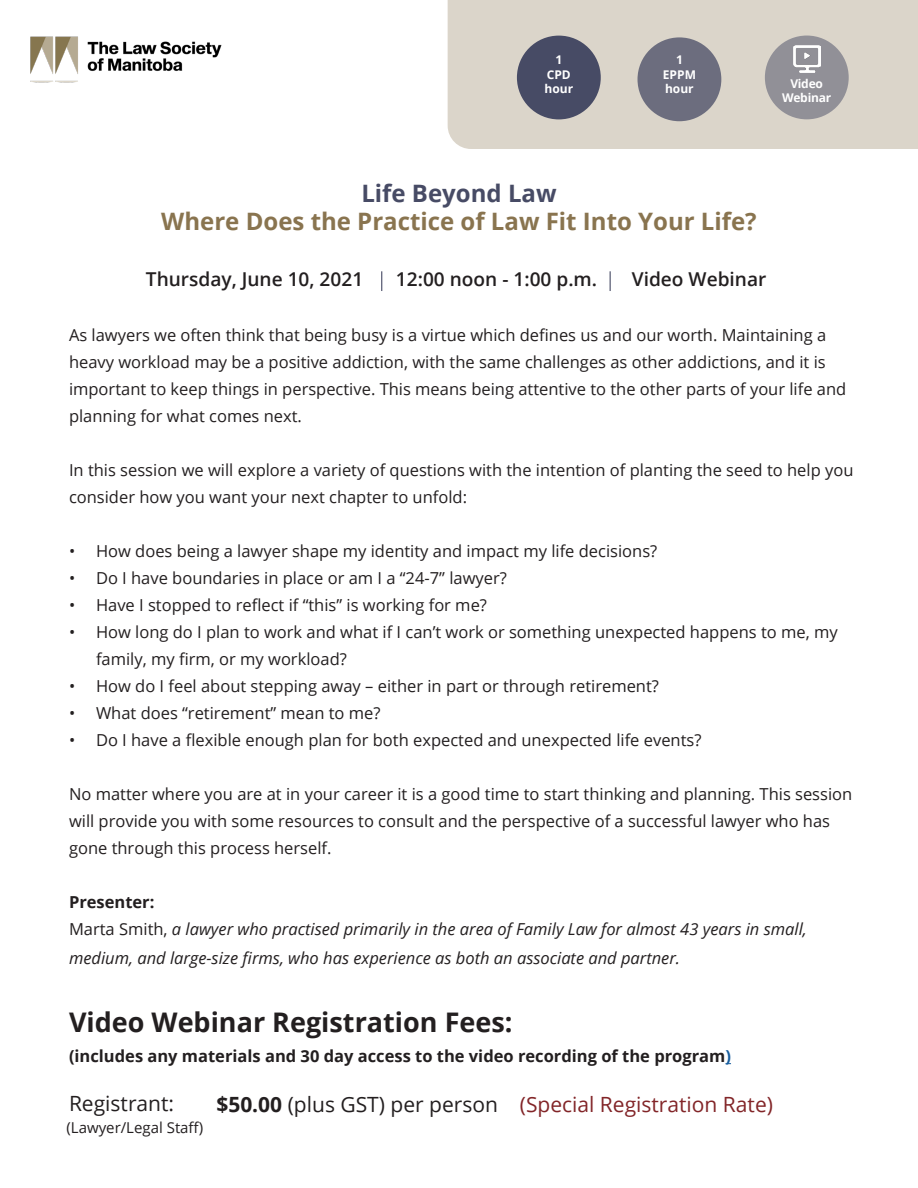
<style>
.page{position:relative;width:918px;height:1188px;background:#fff}
.page>*{position:absolute;margin:0;border:0;box-sizing:border-box;transform-origin:0 0}
.t1{font:700 27px "Open Sans";color:#231f20}
.t2{font:700 24px/28.5px "Open Sans";color:#89744f;text-align:center}
.t3{font:21px "Open Sans";color:#822528}
.t4{font:21px "Open Sans";color:#231f20}
.t5{font:600 19.05px "Open Sans";color:#231f20}
.t6{font:16.5px/27px "Open Sans";color:#231f20}
.t7{font:italic 16.5px/27px "Open Sans";color:#231f20}
.t8{font:700 16.5px "Open Sans";color:#231f20}
.t9{font:15px "Open Sans";color:#231f20}
.t10{font:700 12px "Open Sans";color:#fff}
.t11{font:700 12px "Open Sans";letter-spacing:-.02em;color:#fff}
.s1{color:#474b65}
.s2{font-weight:700;font-style:normal}
.s3{font-style:normal}
.s4{color:#175d9e}
.s5{font-weight:700;color:#231f20}
.s6{color:#231f20}
</style>
<div class="page">
<img style="left:30px;top:36px;width:192px;height:47px">
<svg style="left:381px;top:271px;width:1px;height:20px"></svg>
<svg style="left:610px;top:271px;width:1px;height:20px"></svg>
<div style="left:448px;top:0;width:470px;height:149px;background:#dbd5ca"></div>
<div style="left:517px;top:36px;width:84px;height:83px;background:#474b65;border-radius:50%"></div>
<div style="left:638px;top:37px;width:83px;height:84px;background:#6c6d7e;border-radius:50%"></div>
<div style="left:765px;top:36px;width:84px;height:83px;background:#919097;border-radius:50%"></div>
<img style="left:793px;top:46px;width:27px;height:27px">
<p class="t10" style="left:555px;top:52px;width:8px">1</p>
<p class="t10" style="left:547px;top:66px;width:26px">CPD</p>
<p class="t10" style="left:545px;top:80px;width:30px">hour</p>
<p class="t10" style="left:676px;top:52px;width:8px">1</p>
<p class="t10" style="left:663px;top:66px;width:35px">EPPM</p>
<p class="t10" style="left:665px;top:80px;width:30px">hour</p>
<p class="t10" style="left:790px;top:75px;width:34px">Video</p>
<p class="t11" style="left:782px;top:90px;width:51px">Webinar</p>
<p class="t2" style="left:161px;top:178px;width:597px"><span class="s1">Life Beyond Law<br></span>Where Does the Practice of Law Fit Into Your Life?</p>
<p class="t5" style="left:146px;top:266px;width:219px">Thursday, June 10, 2021</p>
<p class="t5" style="left:396px;top:266px;width:203px">12:00 noon - 1:00 p.m.</p>
<p class="t5" style="left:632px;top:266px;width:136px">Video Webinar</p>
<p class="t6" style="left:69px;top:321px;width:779px">As lawyers we often think that being busy is a virtue which defines us and our worth. Maintaining a heavy workload may be a positive addiction, with the same challenges as other addictions, and it is important to keep things in perspective. This means being attentive to the other parts of your life and planning for what comes next.</p>
<p class="t6" style="left:69px;top:456px;width:786px">In this session we will explore a variety of questions with the intention of planting the seed to help you consider how you want your next chapter to unfold:</p>
<p class="t6" style="left:69px;top:537px;width:590px">• How does being a lawyer shape my identity and impact my life decisions?</p>
<p class="t6" style="left:69px;top:564px;width:439px">• Do I have boundaries in place or am I a “24-7” lawyer?</p>
<p class="t6" style="left:69px;top:591px;width:420px">• Have I stopped to reflect if “this” is working for me?</p>
<p class="t6" style="left:96px;top:618px;width:743px;text-indent:-27px">• How long do I plan to work and what if I can’t work or something unexpected happens to me, my family, my firm, or my workload?</p>
<p class="t6" style="left:69px;top:672px;width:591px">• How do I feel about stepping away – either in part or through retirement?</p>
<p class="t6" style="left:69px;top:699px;width:313px">• What does “retirement” mean to me?</p>
<p class="t6" style="left:69px;top:726px;width:634px">• Do I have a flexible enough plan for both expected and unexpected life events?</p>
<p class="t6" style="left:69px;top:780px;width:785px">No matter where you are at in your career it is a good time to start thinking and planning. This session will provide you with some resources to consult and the perspective of a successful lawyer who has gone through this process herself.</p>
<p class="t7" style="left:69px;top:888px;width:739px"><span class="s2">Presenter:<br></span><span class="s3">Marta Smith,</span> a lawyer who practised primarily in the area of Family Law for almost 43 years in small,</p>
<p class="t7" style="left:69px;top:944px;width:613px">medium, and large-size firms, who has experience as both an associate and partner.</p>
<p class="t1" style="left:69px;top:1003px;width:445px">Video Webinar Registration Fees:</p>
<p class="t8" style="left:69px;top:1045px;width:664px">(includes any materials and 30 day access to the video recording of the program<span class="s4">)</span></p>
<p class="t4" style="left:69px;top:1089px;width:107px">Registrant:</p>
<p class="t9" style="left:66px;top:1117px;width:138px">(Lawyer/Legal Staff)</p>
<p class="t3" style="left:216px;top:1090px;width:558px"><span class="s5">$50.00</span> <span class="s6">(plus GST) per person</span> (Special Registration Rate)</p>
</div>
